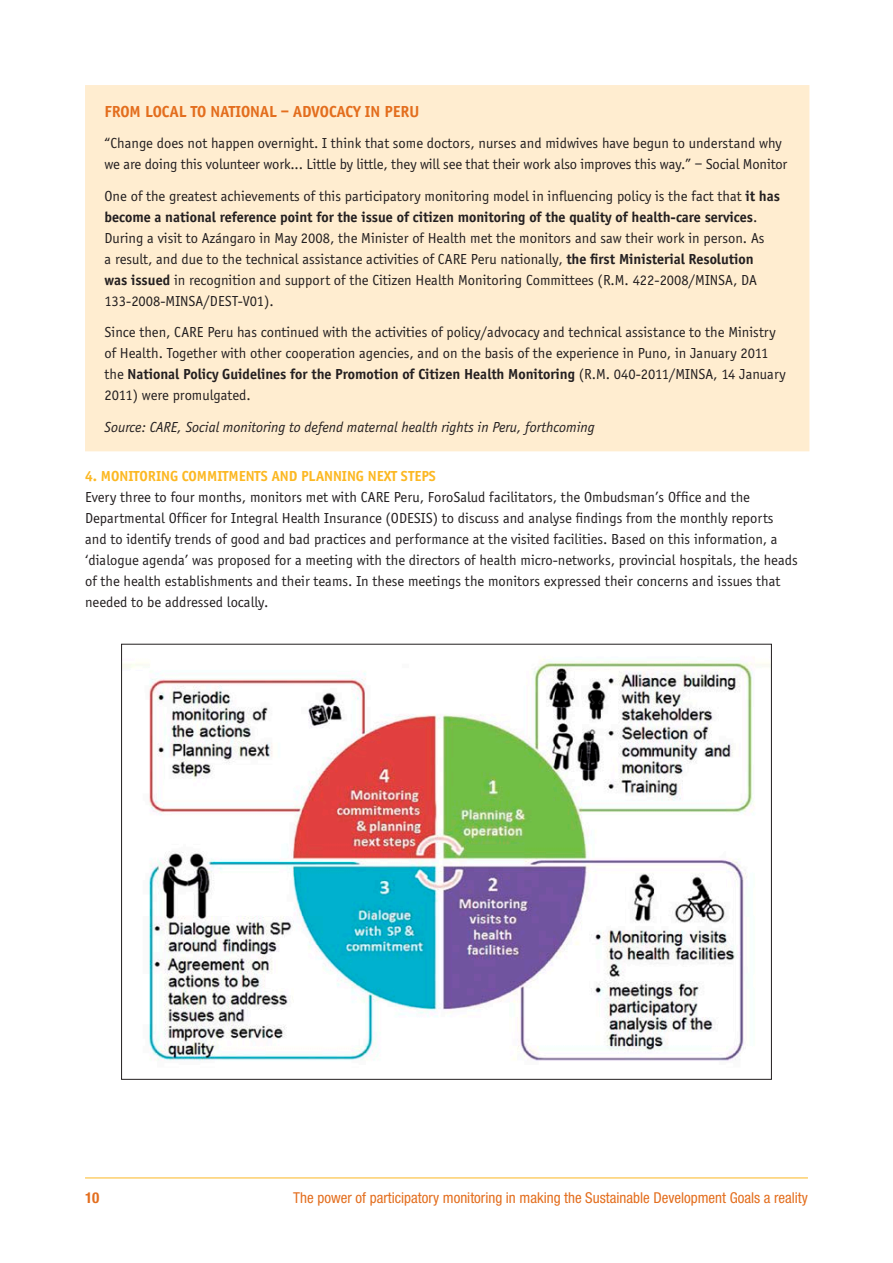
<style>
.page{position:relative;width:893px;height:1263px;background:#fff}
.page>*{position:absolute;margin:0;border:0;box-sizing:border-box;transform-origin:0 0}
.Box_Head{font:700 16.5px "Officina Sans";color:#e36e1e}
.Text{font:15px/21px "Officina Sans";color:#231f20}
.Text_NSA{font:15px/21px "Officina Sans";color:#231f20}
.t1{font:condensed 15px "Helvetica Neue";color:#e36e1e}
.Text-2{font:italic 15px "Officina Sans";color:#231f20}
.Text_Head_B{font:700 15px "Officina Sans";color:#fcb823}
.t2{font:700 condensed 15px "Helvetica Neue";color:#e36e1e}
.s1{font-weight:700}
</style>
<div class="page">
<hr style="left:85px;top:1177px;width:723px;height:1px;background:#fcb823">
<img style="left:123px;top:658px;width:647px;height:403px">
<div style="left:86px;top:86px;width:723px;height:365px;background:#ffedd0"></div>
<div style="left:85px;top:85px;width:724px;height:366px;border:2px solid #ffedd0"></div>
<p class="Box_Head" style="left:105px;top:101px;width:316px">FROM LOCAL TO NATIONAL – ADVOCACY IN PERU</p>
<p class="Text" style="left:105px;top:133px;width:684px">“Change does not happen overnight. I think that some doctors, nurses and midwives have begun to understand why we are doing this volunteer work... Little by little, they will see that their work also improves this way.” – Social Monitor</p>
<p class="Text" style="left:105px;top:186px;width:677px">One of the greatest achievements of this participatory monitoring model in influencing policy is the fact that <span class="s1">it has become a national reference point for the issue of citizen monitoring of the quality of health-care services</span>.<br>During a visit to Azángaro in May 2008, the Minister of Health met the monitors and saw their work in person. As<br>a result, and due to the technical assistance activities of CARE Peru nationally, <span class="s1">the first Ministerial Resolution was issued</span> in recognition and support of the Citizen Health Monitoring Committees (R.M. 422-2008/MINSA, DA 133-2008-MINSA/DEST-V01).</p>
<p class="Text" style="left:105px;top:322px;width:683px">Since then, CARE Peru has continued with the activities of policy/advocacy and technical assistance to the Ministry of Health. Together with other cooperation agencies, and on the basis of the experience in Puno, in January 2011 the <span class="s1">National Policy Guidelines for the Promotion of Citizen Health Monitoring</span> (R.M. 040-2011/MINSA, 14 January 2011) were promulgated.</p>
<p class="Text-2" style="left:105px;top:419px;width:492px">Source: CARE, Social monitoring to defend maternal health rights in Peru, forthcoming</p>
<p class="Text_Head_B" style="left:85px;top:466px;width:352px">4. MONITORING COMMITMENTS AND PLANNING NEXT STEPS</p>
<p class="Text_NSA" style="left:85px;top:486px;width:714px">Every three to four months, monitors met with CARE Peru, ForoSalud facilitators, the Ombudsman’s Office and the Departmental Officer for Integral Health Insurance (ODESIS) to discuss and analyse findings from the monthly reports and to identify trends of good and bad practices and performance at the visited facilities. Based on this information, a ‘dialogue agenda’ was proposed for a meeting with the directors of health micro-networks, provincial hospitals, the heads of the health establishments and their teams. In these meetings the monitors expressed their concerns and issues that needed to be addressed locally.</p>
<p class="t2" style="left:85px;top:1188px;width:16px">10</p>
<p class="t1" style="left:293px;top:1188px;width:516px">The power of participatory monitoring in making the Sustainable Development Goals a reality</p>
</div>
